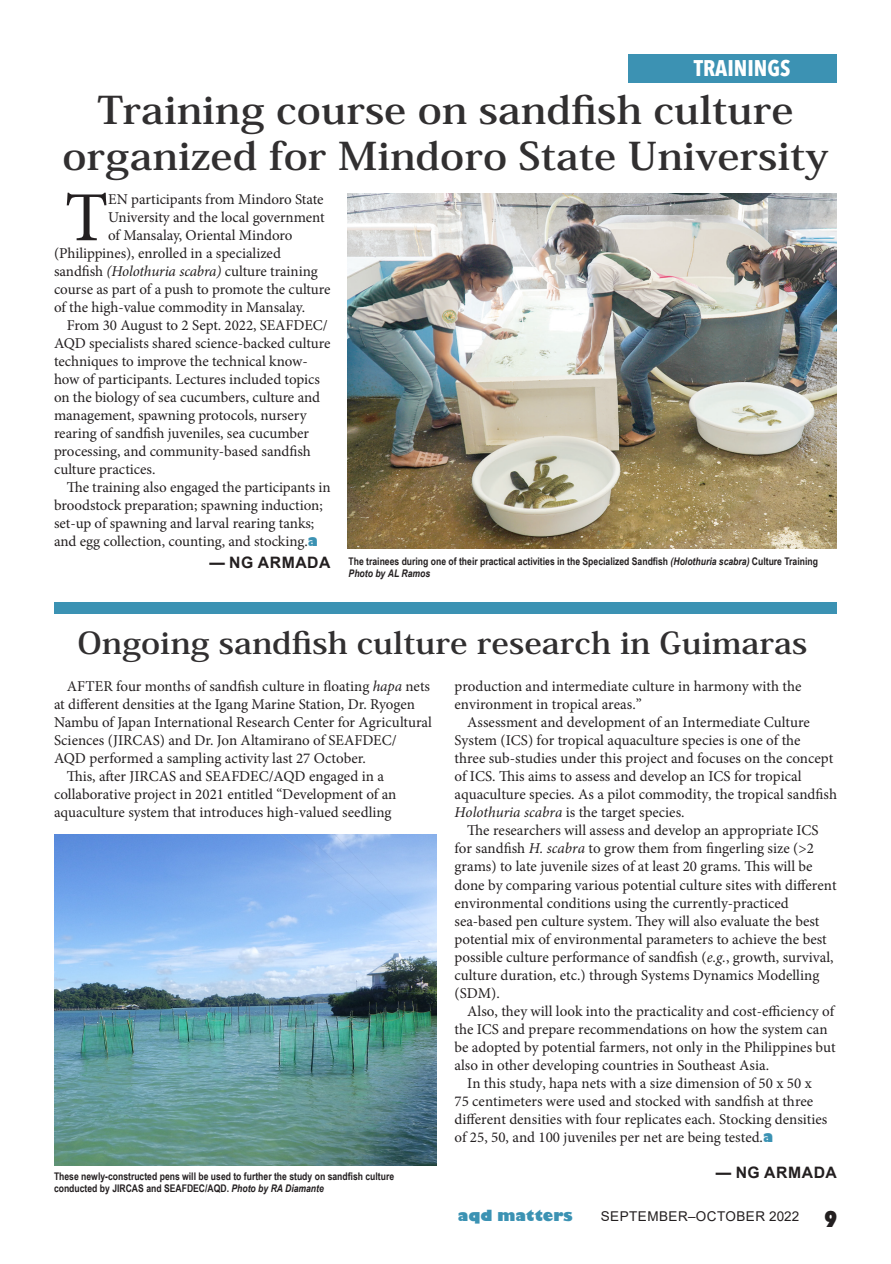
<style>
.page{position:relative;width:891px;height:1264px;background:#fff}
.page>*{position:absolute;margin:0;border:0;box-sizing:border-box;transform-origin:0 0}
.t1{font:70.35px "Minion Pro";color:#231f20}
.t2{font:700 37.8px/45.5px "Koz Min Pro";color:#312f30;text-align:center;scale:1.12 1}
.t3{font:700 30px "Koz Min Pro";color:#312f30;scale:1.12 1}
.t4{font:700 condensed 22.5px "Avenir Next LT Pro";color:#fff}
.t5{font:700 15.75px "Arial";letter-spacing:.035em;color:#231f20}
.t6{font:15px/18px "Minion Pro";color:#231f20}
.t7{font:800 15px "Gill Sans";color:#3b92b3}
.t8{font:13.5px "Arial";letter-spacing:.035em;color:#231f20}
.t9{font:700 10.5px/12px "Arial Narrow";color:#231f20}
.s1{font-style:italic}
.s2{font-family:"Gill Sans";font-weight:800;color:#3b92b3}
.s3{font-size:15.45px}
.s4{font-family:"Avenir Next LT Pro";font-weight:800;font-stretch:condensed;font-size:22.5px}
</style>
<div class="page">
<div style="left:54px;top:602px;width:783px;height:11px;background:#3b92b3"></div>
<div style="left:629px;top:54px;width:208px;height:29px;background:#3c92b3"></div>
<img style="left:348px;top:193px;width:489px;height:356px">
<img style="left:54px;top:834px;width:382px;height:332px">
<p class="t4" style="left:694px;top:54px;width:98px">TRAININGS</p>
<p class="t2" style="left:62px;top:86px;width:686px">Training course on sandfish culture organized for Mindoro State University</p>
<p class="t1" style="left:65px;top:171px;width:45px">T</p>
<p class="t6" style="left:108px;top:190px;width:217px">EN participants from Mindoro State</p>
<p class="t6" style="left:108px;top:208px;width:218px">University and the local government</p>
<p class="t6" style="left:108px;top:226px;width:186px">of Mansalay, Oriental Mindoro</p>
<p class="t6" style="left:54px;top:244px;width:228px">(Philippines), enrolled in a specialized</p>
<p class="t6" style="left:54px;top:262px;width:265px">sandfish <span class="s1">(Holothuria scabra)</span> culture training</p>
<p class="t6" style="left:54px;top:280px;width:278px">course as part of a push to promote the culture</p>
<p class="t6" style="left:54px;top:298px;width:253px">of the high-value commodity in Mansalay.</p>
<p class="t6" style="left:54px;top:316px;width:278px;text-indent:13px">From 30 August to 2 Sept. 2022, SEAFDEC/ AQD specialists shared science-backed culture techniques to improve the technical know&shy;how of participants. Lectures included topics on the biology of sea cucumbers, culture and management, spawning protocols, nursery rearing of sandfish juveniles, sea cucumber processing, and community-based sandfish culture practices.</p>
<p class="t6" style="left:54px;top:478px;width:278px;text-indent:13px">The training also engaged the participants in broodstock preparation; spawning induction; set-up of spawning and larval rearing tanks; and egg collection, counting, and stocking.<span class="s2">a</span></p>
<p class="t5" style="left:210px;top:551px;width:122px"><span class="s3">—</span> NG ARMADA</p>
<p class="t9" style="left:349px;top:554px;width:471px">The trainees during one of their practical activities in the Specialized Sandfish <span class="s1">(Holothuria scabra)</span> Culture Training<br><span class="s1">Photo by AL Ramos</span></p>
<p class="t3" style="left:77px;top:621px;width:653px">Ongoing sandfish culture research in Guimaras</p>
<p class="t6" style="left:54px;top:677px;width:380px;text-indent:13px">AFTER four months of sandfish culture in floating <span class="s1">hapa</span> nets at different densities at the Igang Marine Station, Dr. Ryogen Nambu of Japan International Research Center for Agricultural Sciences (JIRCAS) and Dr. Jon Altamirano of SEAFDEC/ AQD performed a sampling activity last 27 October.</p>
<p class="t6" style="left:54px;top:767px;width:344px;text-align:center">This, after JIRCAS and SEAFDEC/AQD engaged in a collaborative project in 2021 entitled “Development of an aquaculture system that introduces high-valued seedling</p>
<p class="t9" style="left:54px;top:1170px;width:342px">These newly-constructed pens will be used to further the study on sandfish culture conducted by JIRCAS and SEAFDEC/AQD. <span class="s1">Photo by RA Diamante</span></p>
<p class="t6" style="left:454px;top:678px;width:349px">production and intermediate culture in harmony with the environment in tropical areas.”</p>
<p class="t6" style="left:454px;top:714px;width:384px;text-indent:13px">Assessment and development of an Intermediate Culture System (ICS) for tropical aquaculture species is one of the<br>three sub-studies under this project and focuses on the concept of ICS. This aims to assess and develop an ICS for tropical aquaculture species. As a pilot commodity, the tropical sandfish <span class="s1">Holothuria scabra</span> is the target species.</p>
<p class="t6" style="left:454px;top:822px;width:384px;text-indent:13px">The researchers will assess and develop an appropriate ICS for sandfish <span class="s1">H. scabra</span> to grow them from fingerling size (&gt;2 grams) to late juvenile sizes of at least 20 grams. This will be done by comparing various potential culture sites with different environmental conditions using the currently-practiced sea-based pen culture system. They will also evaluate the best potential mix of environmental parameters to achieve the best possible culture performance of sandfish (<span class="s1">e.g.</span>, growth, survival, culture duration, etc.) through Systems Dynamics Modelling (SDM).</p>
<p class="t6" style="left:454px;top:1002px;width:383px;text-indent:13px">Also, they will look into the practicality and cost-efficiency of the ICS and prepare recommendations on how the system can be adopted by potential farmers, not only in the Philippines but also in other developing countries in Southeast Asia.</p>
<p class="t6" style="left:454px;top:1074px;width:374px;text-indent:13px">In this study, hapa nets with a size dimension of 50 x 50 x 75 centimeters were used and stocked with sandfish at three different densities with four replicates each. Stocking densities of 25, 50, and 100 juveniles per net are being tested.<span class="s2">a</span></p>
<p class="t5" style="left:716px;top:1161px;width:122px"><span class="s3">—</span> NG ARMADA</p>
<p class="t7" style="left:458px;top:1206px;width:116px">aqd matters</p>
<p class="t8" style="left:601px;top:1207px;width:238px">SEPTEMBER–OCTOBER 2022 <span class="s4">9</span></p>
</div>
